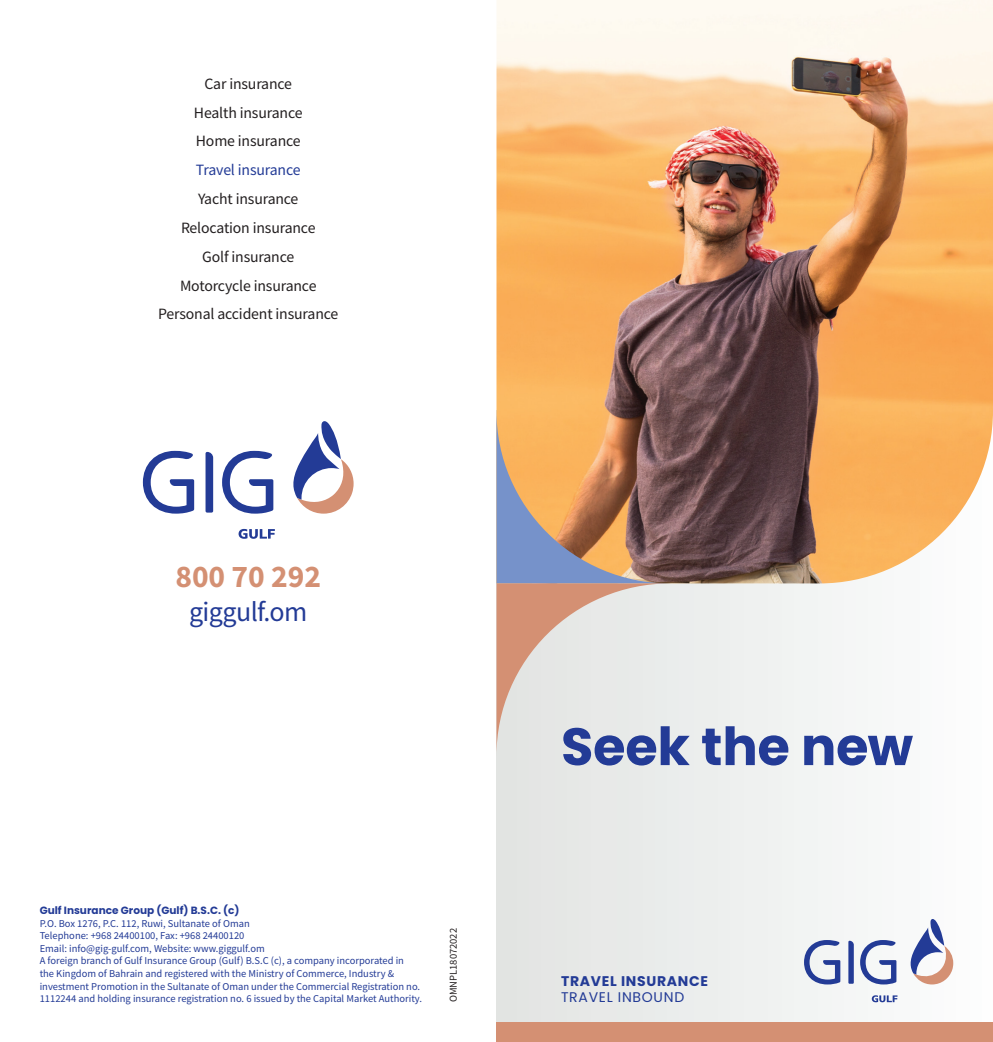
<style>
.page{position:relative;width:993px;height:1042px;background:#fff}
.page>*{position:absolute;margin:0;border:0;box-sizing:border-box;transform-origin:0 0}
.t1{font:700 52.5px "Poppins";letter-spacing:-.005em;color:#233b96}
.t2{font:700 31.5px "Source Sans Pro";color:#d49073}
.t3{font:28px "Source Sans Pro";letter-spacing:-.02em;color:#233b96}
.t4{font:15.75px/28.9px "Source Sans Pro";letter-spacing:-.01em;color:#231f20;text-align:center}
.t5{font:15.75px "Source Sans Pro";letter-spacing:-.01em;color:#233b96}
.t6{font:700 14px "Poppins";letter-spacing:.05em;color:#233b96}
.t7{font:14px "Poppins";letter-spacing:.05em;color:#233b96}
.t8{font:10.5px/12.6px "Source Sans Pro";color:#233b96}
.t9{font:700 10.5px "Poppins";color:#233b96}
.t10{font:10.5px "Source Sans Pro";color:#231f20}
</style>
<div class="page">
<div style="left:496px;top:411px;width:496px;height:631px;background:linear-gradient(to right,#e1e3e1,#fcfdfd)"></div>
<img style="left:496px;top:0;width:496px;height:583px">
<svg style="left:496px;top:411px;width:174px;height:345px;background:#cbb1a0"></svg>
<svg style="left:871px;top:995px;width:26px;height:7px"></svg>
<svg style="left:803px;top:940px;width:37px;height:44px"></svg>
<svg style="left:848px;top:941px;width:5px;height:43px"></svg>
<svg style="left:859px;top:940px;width:37px;height:44px"></svg>
<svg style="left:908px;top:919px;width:44px;height:65px"></svg>
<div style="left:496px;top:1022px;width:496px;height:20px;background:#d49073"></div>
<svg style="left:238px;top:529px;width:37px;height:10px"></svg>
<svg style="left:143px;top:451px;width:51px;height:63px"></svg>
<svg style="left:205px;top:452px;width:8px;height:60px"></svg>
<svg style="left:222px;top:451px;width:51px;height:63px"></svg>
<svg style="left:293px;top:421px;width:60px;height:93px"></svg>
<h3 class="t4" style="left:194px;top:69px;width:110px">Car insurance<br>Health insurance<br>Home insurance</h3>
<h3 class="t5" style="left:196px;top:160px;width:106px">Travel insurance</h3>
<h3 class="t4" style="left:158px;top:184px;width:181px">Yacht insurance<br>Relocation insurance<br>Golf insurance<br>Motorcycle insurance<br>Personal accident insurance</h3>
<h2 class="t2" style="left:175px;top:555px;width:147px">800 70 292</h2>
<h3 class="t3" style="left:189px;top:594px;width:120px">giggulf.om</h3>
<p class="t9" style="left:40px;top:904px;width:201px">Gulf Insurance Group (Gulf) B.S.C. (c)</p>
<p class="t8" style="left:40px;top:917px;width:384px">P.O. Box 1276, P.C. 112, Ruwi, Sultanate of Oman<br>Telephone: +968 24400100, Fax: +968 24400120<br>Email: info@gig-gulf.com, Website: www.giggulf.om<br>A foreign branch of Gulf Insurance Group (Gulf) B.S.C (c), a company incorporated in<br>the Kingdom of Bahrain and registered with the Ministry of Commerce, Industry &amp; investment Promotion in the Sultanate of Oman under the Commercial Registration no.<br>1112244 and holding insurance registration no. 6 issued by the Capital Market Authority.</p>
<p class="t10" style="left:446px;top:1002px;width:76px;rotate:-90deg">OMNPL18072022</p>
<h1 class="t1" style="left:561px;top:716px;width:353px">Seek the new</h1>
<h3 class="t6" style="left:561px;top:972px;width:149px">TRAVEL INSURANCE</h3>
<h3 class="t7" style="left:561px;top:989px;width:125px">TRAVEL INBOUND</h3>
</div>
